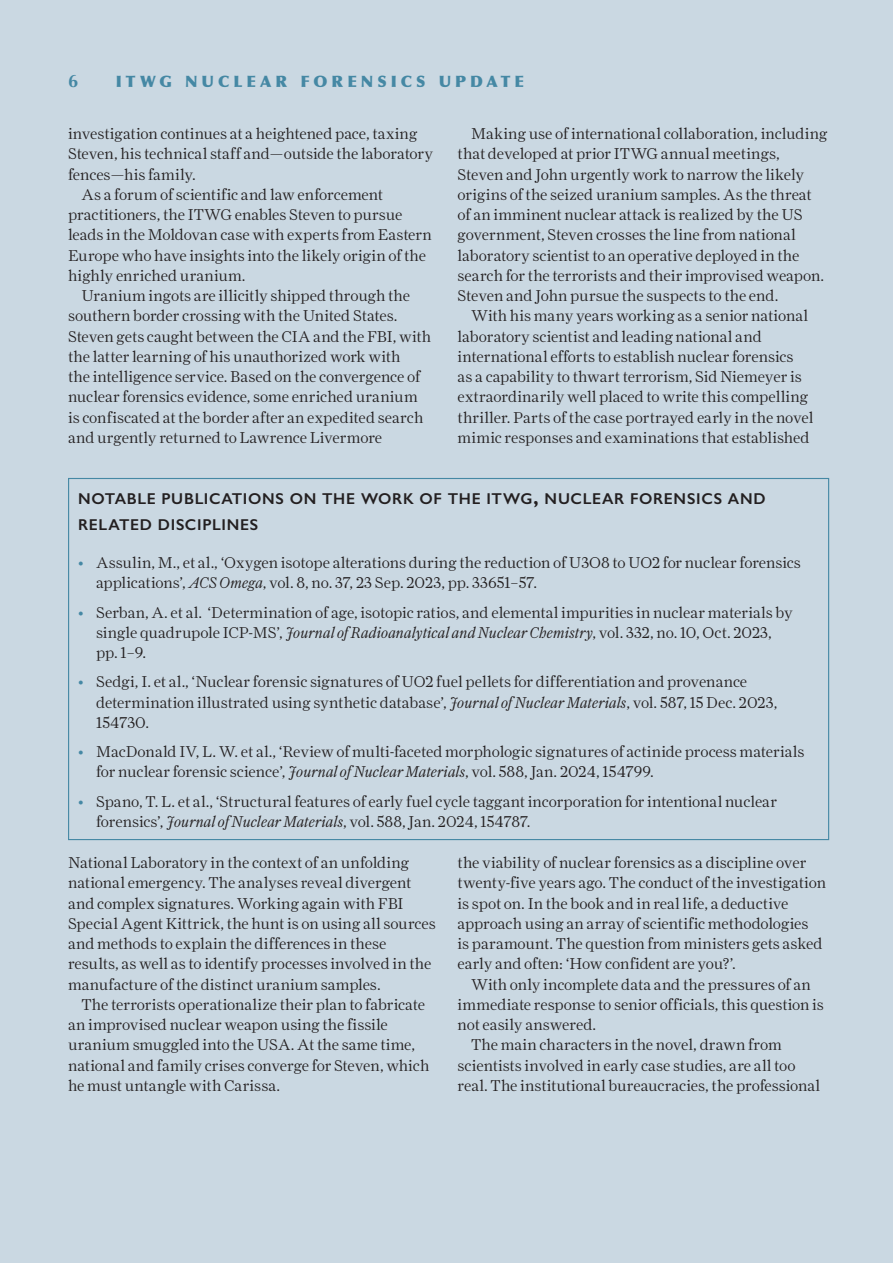
<style>
.page{position:relative;width:893px;height:1263px;background:#cad8e2}
.page>*{position:absolute;margin:0;border:0;box-sizing:border-box;transform-origin:0 0}
.t1{font:700 18px "Optima";color:#4588a4}
.t2{font:300 15.75px/20.2px "Farnham Display";color:#231f20}
.A_head_no_rule{font:600 15.75px/25.5px "Gill Sans";letter-spacing:.04em;color:#231f20}
.t3{font:900 15.75px "Optima";letter-spacing:.255em;color:#4588a4}
.s1{font-size:22.5px}
.s2{font-weight:400;font-size:15px;color:#4588a4}
.s3{font-style:italic}
</style>
<div class="page">
<p class="t1" style="left:68px;top:70px;width:12px">6</p>
<p class="t3" style="left:116px;top:72px;width:410px">ITWG NUCLEAR FORENSICS UPDATE</p>
<p class="t2" style="left:68px;top:123px;width:367px">investigation continues at a heightened pace, taxing<br>Steven, his technical staff and—outside the laboratory fences—his family.</p>
<p class="t2" style="left:68px;top:184px;width:365px;text-indent:14px">As a forum of scientific and law enforcement practitioners, the ITWG enables Steven to pursue leads in the Moldovan case with experts from Eastern Europe who have insights into the likely origin of the highly enriched uranium.</p>
<p class="t2" style="left:68px;top:285px;width:365px;text-indent:14px">Uranium ingots are illicitly shipped through the southern border crossing with the United States.<br>Steven gets caught between the CIA and the FBI, with the latter learning of his unauthorized work with<br>the intelligence service. Based on the convergence of nuclear forensics evidence, some enriched uranium is confiscated at the border after an expedited search and urgently returned to Lawrence Livermore</p>
<p class="t2" style="left:458px;top:123px;width:371px;text-indent:14px">Making use of international collaboration, including that developed at prior ITWG annual meetings, Steven and John urgently work to narrow the likely origins of the seized uranium samples. As the threat of an imminent nuclear attack is realized by the US government, Steven crosses the line from national laboratory scientist to an operative deployed in the search for the terrorists and their improvised weapon.<br>Steven and John pursue the suspects to the end.</p>
<p class="t2" style="left:458px;top:306px;width:357px;text-indent:14px">With his many years working as a senior national laboratory scientist and leading national and international efforts to establish nuclear forensics<br>as a capability to thwart terrorism, Sid Niemeyer is extraordinarily well placed to write this compelling thriller. Parts of the case portrayed early in the novel mimic responses and examinations that established</p>
<p class="A_head_no_rule" style="left:78px;top:486px;width:689px">NOTABLE PUBLICATIONS ON THE WORK OF THE ITWG<span class="s1">,</span> NUCLEAR FORENSICS AND<br>RELATED DISCIPLINES</p>
<p class="t2" style="left:96px;top:552px;width:706px;text-indent:-18px"><span class="s2">•</span> Assulin, M., et al., ‘Oxygen isotope alterations during the reduction of U3O8 to UO2 for nuclear forensics applications’, <span class="s3">ACS Omega</span>, vol. 8, no. 37, 23 Sep. 2023, pp. 33651–57.</p>
<p class="t2" style="left:96px;top:602px;width:698px;text-indent:-18px"><span class="s2">•</span> Serban, A. et al. ‘Determination of age, isotopic ratios, and elemental impurities in nuclear materials by single quadrupole ICP-MS’, <span class="s3">Journal of Radioanalytical and Nuclear Chemistry</span>, vol. 332, no. 10, Oct. 2023, pp. 1–9.</p>
<p class="t2" style="left:96px;top:672px;width:683px;text-indent:-18px"><span class="s2">•</span> Sedgi, I. et al., ‘Nuclear forensic signatures of UO2 fuel pellets for differentiation and provenance determination illustrated using synthetic database’, <span class="s3">Journal of Nuclear Materials</span>, vol. 587, 15 Dec. 2023,<br>154730.</p>
<p class="t2" style="left:96px;top:741px;width:710px;text-indent:-18px"><span class="s2">•</span> MacDonald IV, L. W. et al., ‘Review of multi-faceted morphologic signatures of actinide process materials for nuclear forensic science’, <span class="s3">Journal of Nuclear Materials</span>, vol. 588, Jan. 2024, 154799.</p>
<p class="t2" style="left:96px;top:791px;width:682px;text-indent:-18px"><span class="s2">•</span> Spano, T. L. et al., ‘Structural features of early fuel cycle taggant incorporation for intentional nuclear forensics’, <span class="s3">Journal of Nuclear Materials</span>, vol. 588, Jan. 2024, 154787.</p>
<p class="t2" style="left:68px;top:852px;width:369px">National Laboratory in the context of an unfolding national emergency. The analyses reveal divergent and complex signatures. Working again with FBI Special Agent Kittrick, the hunt is on using all sources and methods to explain the differences in these results, as well as to identify processes involved in the manufacture of the distinct uranium samples.</p>
<p class="t2" style="left:68px;top:994px;width:363px;text-indent:14px">The terrorists operationalize their plan to fabricate an improvised nuclear weapon using the fissile uranium smuggled into the USA. At the same time, national and family crises converge for Steven, which he must untangle with Carissa.</p>
<p class="t2" style="left:458px;top:852px;width:370px">the viability of nuclear forensics as a discipline over twenty-five years ago. The conduct of the investigation is spot on. In the book and in real life, a deductive approach using an array of scientific methodologies<br>is paramount. The question from ministers gets asked early and often: ‘How confident are you?’.</p>
<p class="t2" style="left:458px;top:974px;width:368px;text-indent:14px">With only incomplete data and the pressures of an immediate response to senior officials, this question is not easily answered.</p>
<p class="t2" style="left:458px;top:1035px;width:364px;text-indent:14px">The main characters in the novel, drawn from scientists involved in early case studies, are all too real. The institutional bureaucracies, the professional</p>
</div>
